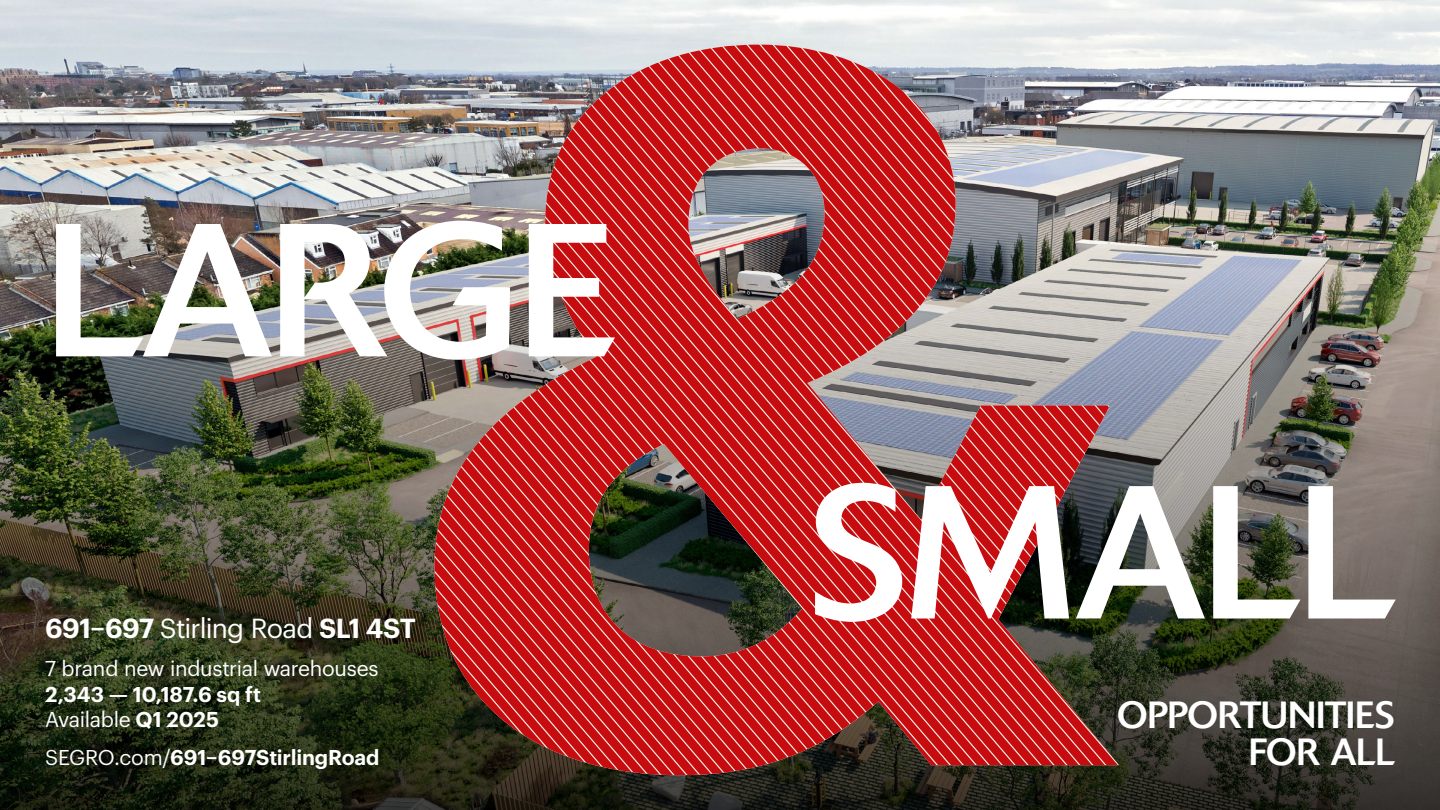
<style>
.page{position:relative;width:1440px;height:810px;background:#fff}
.page>*{position:absolute;margin:0;border:0;box-sizing:border-box;transform-origin:0 0}
.t1{font:187.5px "Delta BQ";letter-spacing:-.015em;color:#fff}
.t2{font:37.5px/37.5px "Delta BQ";letter-spacing:-.005em;color:#fff;text-align:right}
.t3{font:600 27px "Graphik";letter-spacing:-.015em;color:#fff}
.t4{font:600 21px/25.2px "Graphik";letter-spacing:-.01em;color:#fff}
.t5{font:21px "Graphik";letter-spacing:-.015em;color:#fff}
.s1{font-weight:400}
</style>
<div class="page">
<img style="left:0;top:0;width:1440px;height:227px">
<img style="left:0;top:227px;width:1440px;height:583px">
<svg style="left:455px;top:76px;width:664px;height:14px;background:#a3636b"></svg>
<svg style="left:454px;top:90px;width:665px;height:14px;background:#a95d62"></svg>
<img style="left:452px;top:117px;width:667px;height:14px">
<svg style="left:451px;top:131px;width:668px;height:14px;background:#b65859"></svg>
<svg style="left:450px;top:145px;width:669px;height:14px;background:#c46f70"></svg>
<svg style="left:448px;top:159px;width:671px;height:14px;background:#ba7174"></svg>
<svg style="left:447px;top:173px;width:672px;height:14px;background:#b77277"></svg>
<svg style="left:446px;top:187px;width:673px;height:14px;background:#a76569"></svg>
<svg style="left:445px;top:201px;width:674px;height:14px;background:#a66569"></svg>
<svg style="left:444px;top:215px;width:675px;height:13px;background:#b36d6f"></svg>
<img style="left:443px;top:228px;width:676px;height:14px">
<img style="left:442px;top:242px;width:677px;height:14px">
<img style="left:441px;top:256px;width:678px;height:14px">
<svg style="left:440px;top:270px;width:679px;height:14px;background:#a96365"></svg>
<svg style="left:439px;top:284px;width:680px;height:14px;background:#b26765"></svg>
<svg style="left:438px;top:298px;width:681px;height:14px;background:#c06e6b"></svg>
<svg style="left:437px;top:312px;width:682px;height:13px;background:#be6967"></svg>
<svg style="left:436px;top:325px;width:683px;height:14px;background:#b36361"></svg>
<svg style="left:435px;top:339px;width:684px;height:14px;background:#b26a68"></svg>
<svg style="left:434px;top:353px;width:685px;height:14px;background:#b47170"></svg>
<svg style="left:434px;top:367px;width:685px;height:14px;background:#ab696a"></svg>
<svg style="left:434px;top:381px;width:685px;height:14px;background:#ab6a6d"></svg>
<svg style="left:434px;top:395px;width:685px;height:14px;background:#b36366"></svg>
<svg style="left:434px;top:409px;width:685px;height:14px;background:#ba4c51"></svg>
<svg style="left:434px;top:423px;width:685px;height:13px;background:#b9454a"></svg>
<svg style="left:434px;top:436px;width:685px;height:14px;background:#bc4346"></svg>
<svg style="left:434px;top:450px;width:685px;height:325px;background:#b44040"></svg>
<svg style="left:434px;top:464px;width:684px;height:311px;background:#ad3a3a"></svg>
<svg style="left:434px;top:478px;width:683px;height:297px;background:#a43433"></svg>
<svg style="left:434px;top:492px;width:682px;height:283px;background:#9a2b27"></svg>
<svg style="left:434px;top:506px;width:681px;height:269px;background:#942724"></svg>
<svg style="left:434px;top:520px;width:680px;height:255px;background:#8f2523"></svg>
<svg style="left:434px;top:533px;width:679px;height:242px;background:#8a2423"></svg>
<svg style="left:434px;top:547px;width:678px;height:228px;background:#852322"></svg>
<svg style="left:434px;top:561px;width:677px;height:214px;background:#842524"></svg>
<svg style="left:434px;top:575px;width:676px;height:200px;background:#842927"></svg>
<svg style="left:434px;top:589px;width:675px;height:186px;background:#842b28"></svg>
<svg style="left:434px;top:603px;width:674px;height:172px;background:#873129"></svg>
<svg style="left:434px;top:617px;width:672px;height:158px;background:#8f312c"></svg>
<svg style="left:434px;top:631px;width:671px;height:144px;background:#9e3432"></svg>
<svg style="left:434px;top:644px;width:670px;height:131px;background:#ad3230"></svg>
<svg style="left:434px;top:658px;width:669px;height:117px;background:#b52927"></svg>
<svg style="left:434px;top:672px;width:668px;height:103px;background:#b62926"></svg>
<svg style="left:434px;top:686px;width:667px;height:89px;background:#b82927"></svg>
<svg style="left:434px;top:700px;width:666px;height:75px;background:#b42827"></svg>
<svg style="left:434px;top:714px;width:665px;height:61px;background:#8e2823"></svg>
<h1 class="t1" style="left:45px;top:177px;width:572px">LARGE</h1>
<p class="t3" style="left:45px;top:608px;width:372px">691–697 <span class="s1">Stirling Road</span> SL1 4ST</p>
<p class="t5" style="left:45px;top:653px;width:335px">7 brand new industrial warehouses</p>
<p class="t4" style="left:45px;top:680px;width:218px">2,343 — 10,187.6 sq ft<br><span class="s1">Available</span> Q1 2025</p>
<p class="t4" style="left:45px;top:743px;width:336px"><span class="s1">SEGRO.com/</span>691–697StirlingRoad</p>
<h1 class="t1" style="left:807px;top:439px;width:590px">SMALL</h1>
<h2 class="t2" style="left:1117px;top:696px;width:279px">OPPORTUNITIES<br>FOR ALL</h2>
</div>
